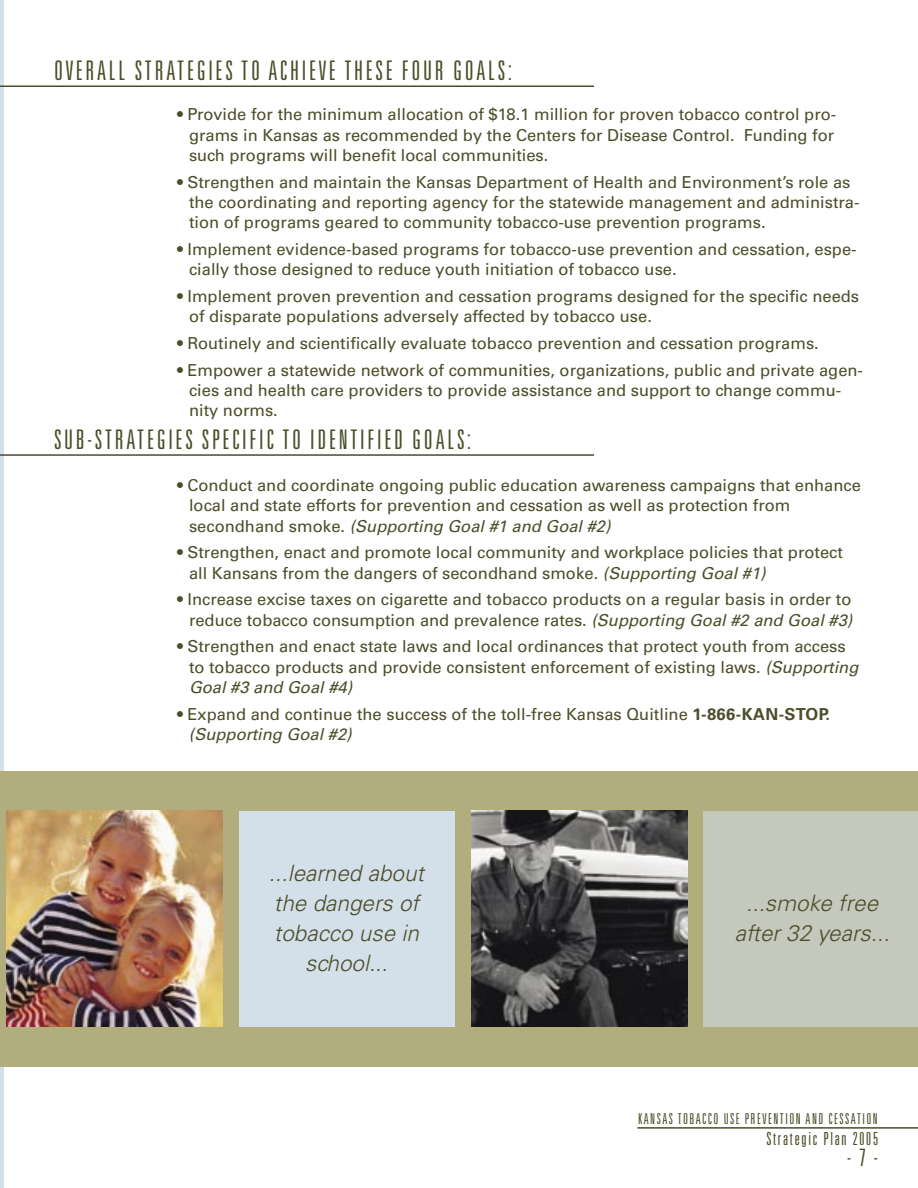
<style>
.page{position:relative;width:918px;height:1188px;background:#fff}
.page>*{position:absolute;margin:0;border:0;box-sizing:border-box;transform-origin:0 0}
.t1{font:300 ultra-condensed 27px "Univers";letter-spacing:.1em;color:#4c4d29}
.t2{font:300 ultra-condensed 24px "Univers";color:#4c4d29}
.t3{font:italic 300 22.5px/30px "Univers";color:#4c4d29;text-align:center}
.t4{font:300 ultra-condensed 18px "Univers";letter-spacing:.1em;color:#4c4d29}
.t5{font:16.5px/20.2px "Univers";color:#4c4d29}
.t6{font:300 ultra-condensed 15px "Univers";letter-spacing:.1em;color:#4c4d29}
.s1{font-style:italic}
.s2{font-weight:700}
</style>
<div class="page">
<hr style="left:0;top:0;width:3px;height:1188px;background:#d3dfe9">
<div style="left:0;top:771px;width:918px;height:295px;background:#b1ad7c"></div>
<img style="left:7px;top:811px;width:216px;height:216px">
<div style="left:239px;top:811px;width:216px;height:216px;background:#d3dfe9"></div>
<img style="left:471px;top:811px;width:216px;height:216px">
<div style="left:704px;top:811px;width:214px;height:216px;background:#c4c8bd"></div>
<hr style="left:0;top:86px;width:594px;height:1px;background:#4c4d29">
<hr style="left:0;top:454px;width:594px;height:2px;background:#4c4d29">
<hr style="left:637px;top:1127px;width:281px;height:2px;background:#4c4d29">
<h1 class="t1" style="left:54px;top:57px;width:459px">OVERALL STRATEGIES TO ACHIEVE THESE FOUR GOALS:</h1>
<p class="t5" style="left:189px;top:104px;width:649px;text-indent:-12px">• Provide for the minimum allocation of $18.1 million for proven tobacco control pro&shy;grams in Kansas as recommended by the Centers for Disease Control. Funding for such programs will benefit local communities.</p>
<p class="t5" style="left:189px;top:172px;width:672px;text-indent:-12px">• Strengthen and maintain the Kansas Department of Health and Environment’s role as the coordinating and reporting agency for the statewide management and administra&shy;tion of programs geared to community tobacco-use prevention programs.</p>
<p class="t5" style="left:189px;top:239px;width:669px;text-indent:-12px">• Implement evidence-based programs for tobacco-use prevention and cessation, espe&shy;cially those designed to reduce youth initiation of tobacco use.</p>
<p class="t5" style="left:189px;top:286px;width:672px;text-indent:-12px">• Implement proven prevention and cessation programs designed for the specific needs of disparate populations adversely affected by tobacco use.</p>
<p class="t5" style="left:177px;top:333px;width:643px">• Routinely and scientifically evaluate tobacco prevention and cessation programs.</p>
<p class="t5" style="left:189px;top:360px;width:676px;text-indent:-12px">• Empower a statewide network of communities, organizations, public and private agen&shy;cies and health care providers to provide assistance and support to change commu&shy;nity norms.</p>
<h1 class="t1" style="left:54px;top:425px;width:418px">SUB-STRATEGIES SPECIFIC TO IDENTIFIED GOALS:</h1>
<p class="t5" style="left:189px;top:475px;width:673px;text-indent:-12px">• Conduct and coordinate ongoing public education awareness campaigns that enhance local and state efforts for prevention and cessation as well as protection from secondhand smoke. <span class="s1">(Supporting Goal #1 and Goal #2)</span></p>
<p class="t5" style="left:189px;top:543px;width:655px;text-indent:-12px">• Strengthen, enact and promote local community and workplace policies that protect all Kansans from the dangers of secondhand smoke. <span class="s1">(Supporting Goal #1)</span></p>
<p class="t5" style="left:177px;top:590px;width:677px;text-align:right">• Increase excise taxes on cigarette and tobacco products on a regular basis in order to reduce tobacco consumption and prevalence rates. <span class="s1">(Supporting Goal #2 and Goal #3)</span></p>
<p class="t5" style="left:189px;top:637px;width:671px;text-indent:-12px">• Strengthen and enact state laws and local ordinances that protect youth from access to tobacco products and provide consistent enforcement of existing laws. <span class="s1">(Supporting<br>Goal #3 and Goal #4)</span></p>
<p class="t5" style="left:189px;top:704px;width:643px;text-indent:-12px">• Expand and continue the success of the toll-free Kansas Quitline <span class="s2">1-866-KAN-STOP. </span><span class="s1">(Supporting Goal #2)</span></p>
<h3 class="t3" style="left:269px;top:858px;width:157px">...learned about the dangers of tobacco use in school...</h3>
<h3 class="t3" style="left:735px;top:888px;width:156px">...smoke free after 32 years...</h3>
<p class="t6" style="left:638px;top:1111px;width:241px">KANSAS TOBACCO USE PREVENTION AND CESSATION</p>
<p class="t4" style="left:766px;top:1129px;width:113px">Strategic Plan 2005</p>
<h2 class="t2" style="left:847px;top:1145px;width:32px">- 7 -</h2>
</div>
